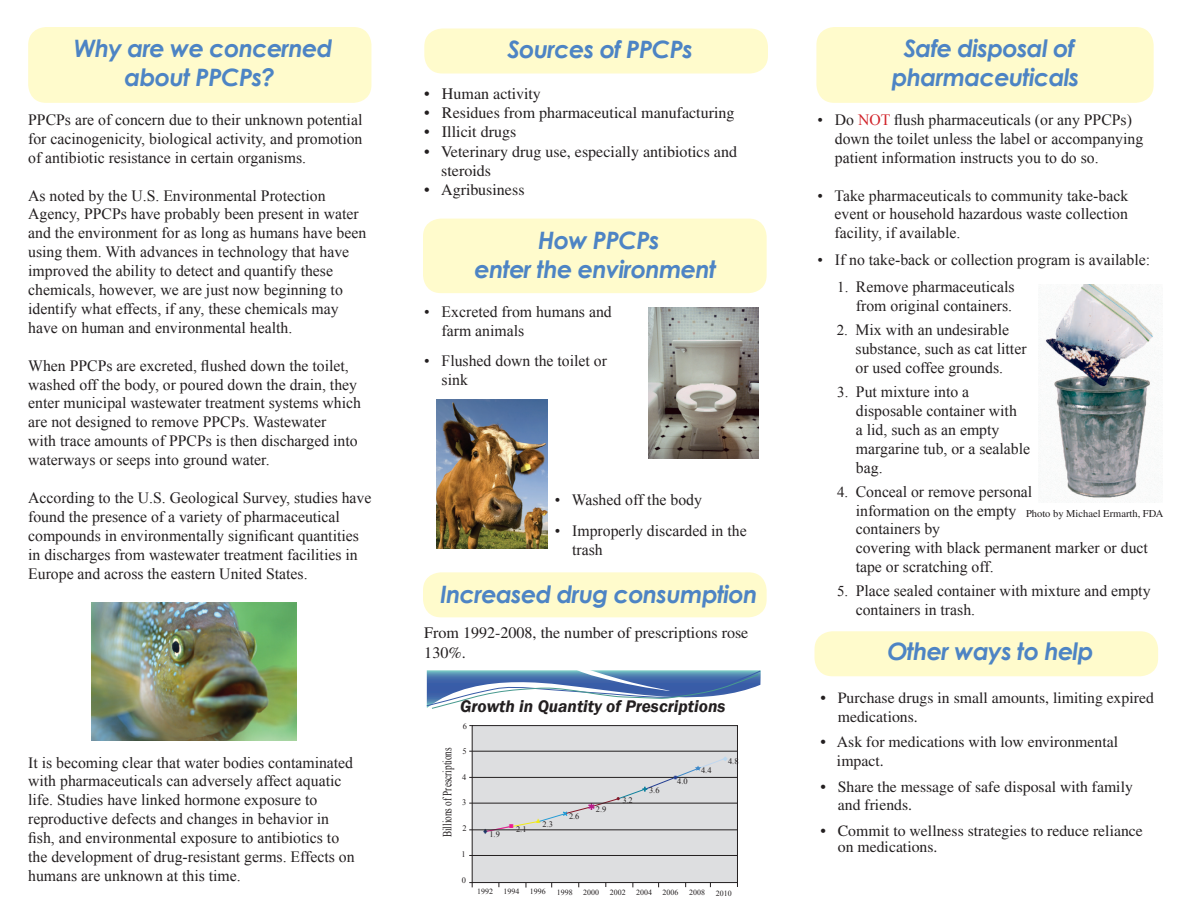
<style>
.page{position:relative;width:1188px;height:918px;background:#fff}
.page>*{position:absolute;margin:0;border:0;box-sizing:border-box;transform-origin:0 0}
.t1{font:italic 700 24px/28.8px "Century Gothic";letter-spacing:-.03em;color:#4d84c4;text-align:center}
.t2{font:italic 600 17.25px "Franklin Gothic";color:#231f20}
.t3{font:16.05px/19.2px "Times";color:#231f20}
.t4{font:15.75px/18.9px "Times New Roman";color:#231f20}
.t5{font:15.75px/18.9px "Times";color:#231f20}
.t6{font:12.6px "Times New Roman";color:#231f20;scale:.74 1}
.t7{font:10.5px "Times";color:#231f20}
.t8{font:8.85px "Times New Roman";color:#1d3768}
.t9{font:8.4px "Times New Roman";color:#231f20}
.t10{font:8.4px "Times New Roman";color:#ed1990}
.t11{font:7.95px "Times New Roman";color:#231f20}
.t12{font:6.45px "Times New Roman";color:#f1ea19}
.s1{color:#d1232a}
.s2{font-size:15px}
</style>
<div class="page">
<img style="left:91px;top:603px;width:206px;height:137px">
<div style="left:28px;top:27px;width:343px;height:76px;background:#fffbcc;border-radius:18px"></div>
<img style="left:1045px;top:284px;width:108px;height:214px">
<div style="left:423px;top:219px;width:344px;height:74px;background:#fffbcc;border-radius:18px"></div>
<img style="left:649px;top:308px;width:109px;height:151px">
<img style="left:436px;top:400px;width:111px;height:149px">
<div style="left:424px;top:28px;width:344px;height:46px;background:#fffbcc;border-radius:18px"></div>
<div style="left:472px;top:726px;width:265px;height:157px;background:#dddee0"></div>
<div style="left:472px;top:725px;width:266px;height:158px;border:1px solid #231f20"></div>
<hr style="left:469px;top:751px;width:269px;height:1px;background:#231f20">
<hr style="left:469px;top:777px;width:269px;height:1px;background:#231f20">
<hr style="left:469px;top:803px;width:269px;height:1px;background:#231f20">
<hr style="left:469px;top:830px;width:269px;height:1px;background:#231f20">
<hr style="left:469px;top:855px;width:269px;height:1px;background:#231f20">
<svg style="left:426px;top:670px;width:335px;height:39px"></svg>
<svg style="left:469px;top:882px;width:4px;height:5px"></svg>
<div style="left:423px;top:572px;width:344px;height:45px;background:#fffbcc;border-radius:18px"></div>
<div style="left:816px;top:27px;width:338px;height:76px;background:#fffbcc;border-radius:18px"></div>
<div style="left:814px;top:631px;width:344px;height:45px;background:#fffbcc;border-radius:18px"></div>
<svg style="left:486px;top:758px;width:242px;height:74px"></svg>
<p class="t1" style="left:74px;top:33px;width:260px">Why are we concerned</p>
<p class="t1" style="left:125px;top:62px;width:152px">about PPCPs?</p>
<p class="t4" style="left:28px;top:110px;width:336px;text-align:justify">PPCPs are of concern due to their unknown potential for cacinogenicity, biological activity, and promotion of antibiotic resistance in certain organisms.</p>
<p class="t4" style="left:28px;top:186px;width:340px">As noted by the U.S. Environmental Protection Agency, PPCPs have probably been present in water and the environment for as long as humans have been using them. With advances in technology that have improved the ability to detect and quantify these chemicals, however, we are just now beginning to identify what effects, if any, these chemicals may have on human and environmental health.</p>
<p class="t4" style="left:28px;top:356px;width:334px">When PPCPs are excreted, flushed down the toilet, washed off the body, or poured down the drain, they enter municipal wastewater treatment systems which are not designed to remove PPCPs. Wastewater<br>with trace amounts of PPCPs is then discharged into waterways or seeps into ground water.</p>
<p class="t4" style="left:28px;top:488px;width:345px">According to the U.S. Geological Survey, studies have found the presence of a variety of pharmaceutical compounds in environmentally significant quantities in discharges from wastewater treatment facilities in Europe and across the eastern United States.</p>
<p class="t4" style="left:28px;top:753px;width:328px">It is becoming clear that water bodies contaminated with pharmaceuticals can adversely affect aquatic life. Studies have linked hormone exposure to reproductive defects and changes in behavior in fish, and environmental exposure to antibiotics to the development of drug-resistant germs. Effects on humans are unknown at this time.</p>
<p class="t1" style="left:508px;top:33px;width:187px">Sources of PPCPs</p>
<p class="t3" style="left:424px;top:84px;width:118px">• Human activity</p>
<p class="t3" style="left:424px;top:103px;width:312px">• Residues from pharmaceutical manufacturing</p>
<p class="t3" style="left:424px;top:122px;width:94px">• Illicit drugs</p>
<p class="t3" style="left:441px;top:142px;width:297px;text-indent:-17px">• Veterinary drug use, especially antibiotics and steroids</p>
<p class="t3" style="left:424px;top:180px;width:102px">• Agribusiness</p>
<p class="t1" style="left:538px;top:225px;width:123px">How PPCPs</p>
<p class="t1" style="left:475px;top:254px;width:243px">enter the environment</p>
<p class="t4" style="left:442px;top:302px;width:172px;text-indent:-17px">• Excreted from humans and farm animals</p>
<p class="t4" style="left:442px;top:351px;width:167px;text-indent:-17px">• Flushed down the toilet or sink</p>
<p class="t4" style="left:555px;top:490px;width:149px">• Washed off the body</p>
<p class="t4" style="left:572px;top:521px;width:176px;text-indent:-17px">• Improperly discarded in the trash</p>
<p class="t1" style="left:440px;top:579px;width:319px">Increased drug consumption</p>
<p class="t3" style="left:424px;top:623px;width:326px">From 1992-2008, the number of prescriptions rose<br>130%.</p>
<p class="t2" style="left:460px;top:696px;width:267px">Growth in Quantity of Prescriptions</p>
<p class="t9" style="left:463px;top:720px;width:6px">6</p>
<p class="t9" style="left:463px;top:746px;width:6px">5</p>
<p class="t9" style="left:462px;top:771px;width:6px">4</p>
<p class="t9" style="left:462px;top:797px;width:6px">3</p>
<p class="t9" style="left:462px;top:823px;width:6px">2</p>
<p class="t9" style="left:462px;top:849px;width:6px">1</p>
<p class="t9" style="left:462px;top:874px;width:6px">0</p>
<p class="t6" style="left:439px;top:837px;width:123px;rotate:-90deg">Billions of Prescriptions</p>
<p class="t8" style="left:483px;top:825px;width:6px">♦</p>
<p class="t9" style="left:489px;top:828px;width:12px">1.9</p>
<p class="t10" style="left:509px;top:820px;width:7px">■</p>
<p class="t9" style="left:516px;top:824px;width:12px">2.1</p>
<p class="t12" style="left:535px;top:817px;width:8px">▲</p>
<p class="t9" style="left:542px;top:818px;width:12px">2.3</p>
<p class="t9" style="left:569px;top:811px;width:12px">2.6</p>
<p class="t9" style="left:596px;top:803px;width:12px">2.9</p>
<p class="t9" style="left:622px;top:795px;width:12px">3.2</p>
<p class="t9" style="left:649px;top:785px;width:12px">3.6</p>
<p class="t9" style="left:677px;top:775px;width:12px">4.0</p>
<p class="t9" style="left:701px;top:765px;width:12px">4.4</p>
<p class="t9" style="left:728px;top:755px;width:12px">4.8</p>
<p class="t11" style="left:477px;top:886px;width:17px">1992</p>
<p class="t11" style="left:504px;top:886px;width:17px">1994</p>
<p class="t11" style="left:530px;top:886px;width:17px">1996</p>
<p class="t11" style="left:557px;top:887px;width:17px">1998</p>
<p class="t11" style="left:583px;top:887px;width:17px">2000</p>
<p class="t11" style="left:610px;top:887px;width:17px">2002</p>
<p class="t11" style="left:636px;top:887px;width:17px">2004</p>
<p class="t11" style="left:663px;top:887px;width:17px">2006</p>
<p class="t11" style="left:689px;top:887px;width:17px">2008</p>
<p class="t11" style="left:716px;top:888px;width:17px">2010</p>
<p class="t1" style="left:892px;top:33px;width:189px">Safe disposal of pharmaceuticals</p>
<p class="t4" style="left:835px;top:110px;width:310px;text-indent:-17px">• Do <span class="s1">NOT</span> flush pharmaceuticals (or any PPCPs) down the toilet unless the label or accompanying patient information instructs you to do so.</p>
<p class="t4" style="left:835px;top:186px;width:295px;text-align:justify;text-indent:-17px">• Take pharmaceuticals to community take-back event or household hazardous waste collection facility, if available.</p>
<p class="t4" style="left:818px;top:250px;width:334px">• If no take-back or collection program is available:</p>
<p class="t4" style="left:837px;top:277px;width:179px;text-align:right"><span class="s2">1.</span> Remove pharmaceuticals from original containers.</p>
<p class="t4" style="left:856px;top:320px;width:173px;text-indent:-19px"><span class="s2">2.</span> Mix with an undesirable substance, such as cat litter or used coffee grounds.</p>
<p class="t4" style="left:856px;top:382px;width:176px;text-indent:-19px"><span class="s2">3.</span> Put mixture into a disposable container with<br>a lid, such as an empty margarine tub, or a sealable bag.</p>
<p class="t4" style="left:856px;top:482px;width:294px;text-indent:-19px"><span class="s2">4.</span> Conceal or remove personal<br>information on the empty<br>containers by<br>covering with black permanent marker or duct tape or scratching off.</p>
<p class="t4" style="left:856px;top:581px;width:296px;text-indent:-19px"><span class="s2">5.</span> Place sealed container with mixture and empty containers in trash.</p>
<p class="t7" style="left:1026px;top:507px;width:139px">Photo by Michael Ermarth, FDA</p>
<p class="t1" style="left:887px;top:636px;width:208px">Other ways to help</p>
<p class="t5" style="left:838px;top:688px;width:318px;text-indent:-17px">• Purchase drugs in small amounts, limiting expired medications.</p>
<p class="t5" style="left:837px;top:732px;width:283px;text-indent:-16px">• Ask for medications with low environmental impact.</p>
<p class="t5" style="left:838px;top:777px;width:297px;text-indent:-17px">• Share the message of safe disposal with family and friends.</p>
<p class="t5" style="left:838px;top:823px;width:307px;line-height:15.9px;text-indent:-17px">• Commit to wellness strategies to reduce reliance on medications.</p>
</div>
